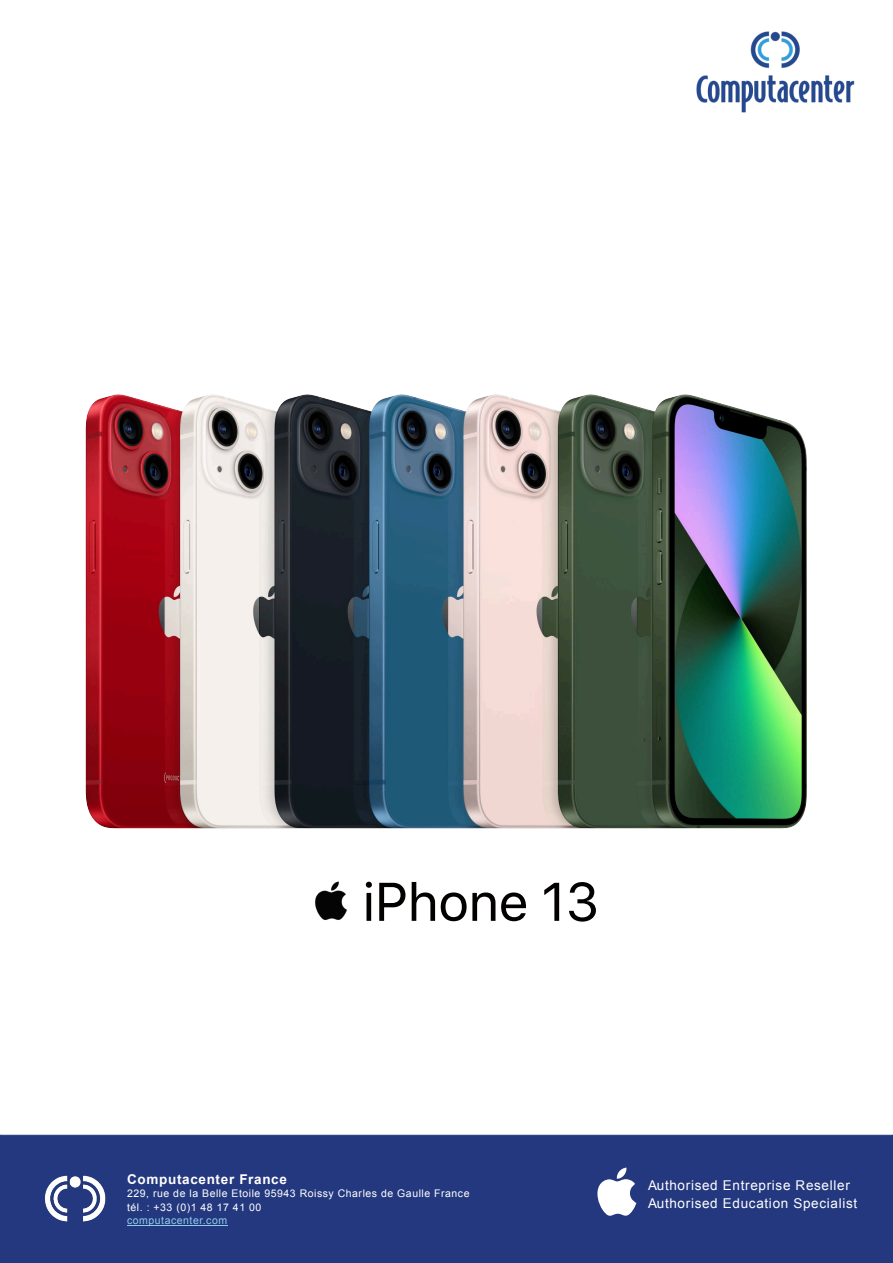
<style>
.page{position:relative;width:893px;height:1263px;background:#fff}
.page>*{position:absolute;margin:0;border:0;box-sizing:border-box;transform-origin:0 0}
.t1{font:54px "SF Hello";color:#030000}
.t2{font:13.5px/18px "Arial";letter-spacing:.05em;color:#fff}
.t3{font:700 13.5px "Arial";letter-spacing:.05em;color:#fff}
.t4{font:10.5px/13.5px "Arial";letter-spacing:.05em;color:#fff}
.t5{font:10.5px "Arial";letter-spacing:.05em;color:#8fcde9}
</style>
<div class="page">
<div style="left:0;top:1135px;width:893px;height:128px;background:#24387f;border:1px solid #24387f"></div>
<hr style="left:127px;top:1225px;width:100px;height:1px;background:#8fcde9">
<img style="left:44px;top:1176px;width:61px;height:46px">
<img style="left:696px;top:32px;width:158px;height:81px">
<svg style="left:597px;top:1167px;width:39px;height:49px"></svg>
<img style="left:315px;top:888px;width:32px;height:32px">
<img style="left:85px;top:394px;width:722px;height:494px">
<h1 class="t1" style="left:363px;top:869px;width:238px">iPhone 13</h1>
<p class="t3" style="left:127px;top:1174px;width:161px">Computacenter France</p>
<p class="t4" style="left:127px;top:1188px;width:344px">229, rue de la Belle Etoile 95943 Roissy Charles de Gaulle France tél. : +33 (0)1 48 17 41 00</p>
<p class="t5" style="left:127px;top:1216px;width:102px">computacenter.com</p>
<p class="t2" style="left:648px;top:1177px;width:211px">Authorised Entreprise Reseller<br>Authorised Education Specialist</p>
</div>
